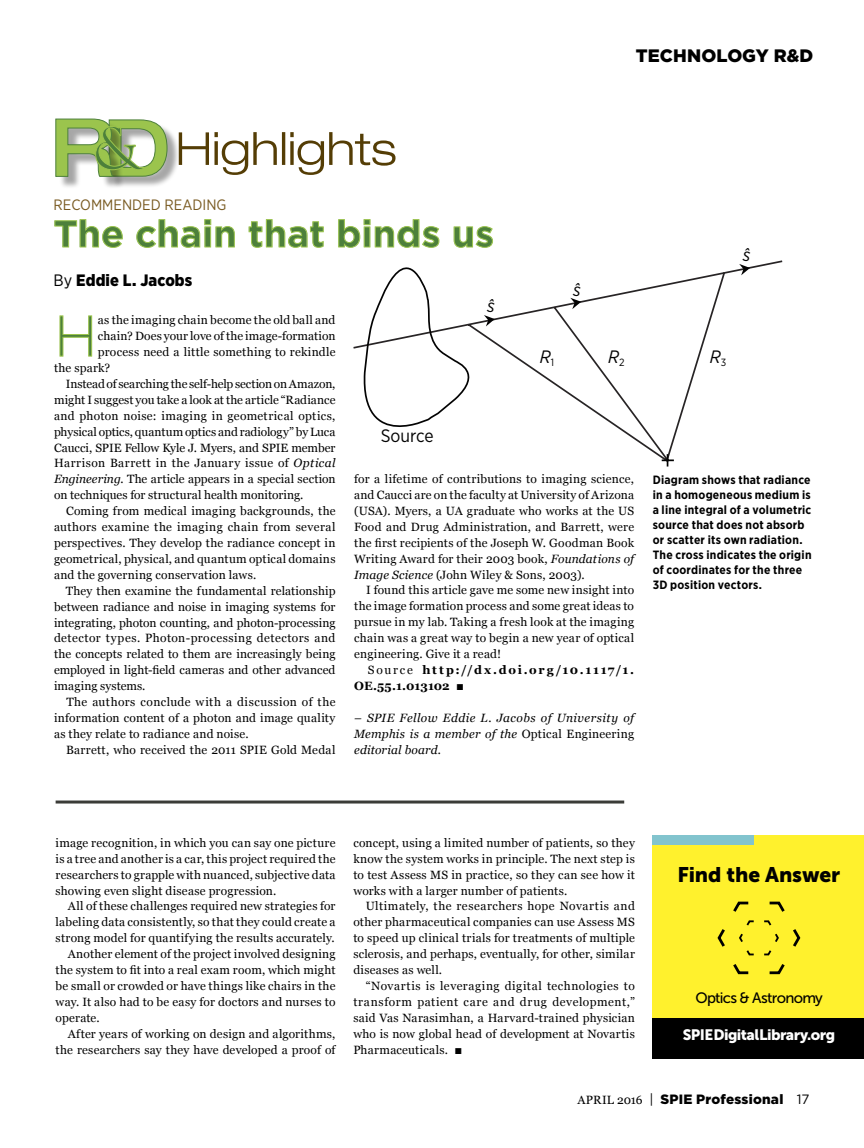
<style>
.page{position:relative;width:864px;height:1148px;background:#fff}
.page>*{position:absolute;margin:0;border:0;box-sizing:border-box;transform-origin:0 0}
.t1{font:300 57.45px "Gotham";color:#4d803b}
.t2{font:700 37.5px "Gotham";color:#4d803b}
.t3{font:900 30px "Gotham";color:#000}
.t4{font:21px "Museo Sans 900";letter-spacing:-.005em;color:#000}
.t5{font:900 18px "Gotham";letter-spacing:.005em;color:#000}
.t6{font:italic 18px "Gotham Narrow";color:#030303}
.t7{font:18px "Gotham Narrow";color:#030303}
.t8{font:900 16.5px "Gotham Narrow";letter-spacing:.005em;color:#000}
.t9{font:15px "Museo Sans 900";letter-spacing:-.035em;color:#fff}
.t10{font:15px "Gotham Narrow";color:#795a21}
.t11{font:15px "Museo Sans 500";letter-spacing:-.045em;color:#000}
.t12{font:900 13.5px "Gotham";letter-spacing:.015em;color:#000}
.t13{font:12px/15.9px "Georgia";letter-spacing:.015em;color:#000;text-align:justify}
.t14{font:700 12px/15px "Gotham Narrow";letter-spacing:.02em;color:#000}
.t15{font:12px "Georgia";letter-spacing:-.005em;color:#000}
.t16{font:12px "Georgia";letter-spacing:-.01em;color:#000}
.t17{font:italic 12px/15.9px "Georgia";letter-spacing:.02em;color:#000;text-align:justify}
.t18{font:12px "Georgia";letter-spacing:.04em;color:#000}
.t19{font:700 12px/15.9px "Georgia";letter-spacing:.14em;color:#000}
.t20{font:12px "Georgia";letter-spacing:.045em;color:#000}
.s1{font-weight:400}
.s2{font-style:italic}
.s3{font-style:normal}
.s4{font-family:"Georgia";font-weight:400;font-size:12px}
</style>
<div class="page">
<div style="left:653px;top:835px;width:211px;height:222px;background:#fff12d"></div>
<div style="left:653px;top:1018px;width:211px;height:40px;background:#000"></div>
<svg style="left:717px;top:901px;width:84px;height:74px"></svg>
<div style="left:112px;top:122px;width:68px;height:67px;background:#000;opacity:.35"></div>
<div style="left:59px;top:121px;width:67px;height:68px;background:#000;opacity:.35"></div>
<svg style="left:55px;top:119px;width:112px;height:58px"></svg>
<svg style="left:179px;top:132px;width:217px;height:43px"></svg>
<svg style="left:54px;top:219px;width:69px;height:29px"></svg>
<svg style="left:136px;top:219px;width:99px;height:29px"></svg>
<svg style="left:249px;top:219px;width:75px;height:29px"></svg>
<svg style="left:338px;top:219px;width:101px;height:29px"></svg>
<svg style="left:454px;top:226px;width:39px;height:20px"></svg>
<svg style="left:60px;top:315px;width:32px;height:41px"></svg>
<hr style="left:56px;top:800px;width:568px;height:3px;background:#3b3c38">
<svg style="left:354px;top:261px;width:428px;height:87px"></svg>
<svg style="left:360px;top:246px;width:316px;height:220px"></svg>
<div style="left:653px;top:835px;width:101px;height:9px;background:#82c4ce"></div>
<h3 class="t5" style="left:636px;top:43px;width:179px">TECHNOLOGY R&amp;D</h3>
<p class="t10" style="left:54px;top:195px;width:174px">RECOMMENDED READING</p>
<h2 class="t2" style="left:54px;top:209px;width:442px">The chain that binds us</h2>
<h3 class="t8" style="left:54px;top:269px;width:140px"><span class="s1">By</span> Eddie L. Jacobs</h3>
<h1 class="t1" style="left:54px;top:299px;width:45px">H</h1>
<p class="t13" style="left:98px;top:312px;width:239px">as the imaging chain become the old ball and</p>
<h3 class="t6" style="left:741px;top:244px;width:10px">ˆs</h3>
<h3 class="t6" style="left:572px;top:279px;width:10px">ˆs</h3>
<h3 class="t6" style="left:486px;top:294px;width:10px">ˆs</h3>
<p class="t13" style="left:98px;top:327px;width:239px">chain? Does your love of the image-formation</p>
<p class="t13" style="left:98px;top:343px;width:239px">process need a little something to rekindle</p>
<p class="t13" style="left:54px;top:359px;width:58px">the spark?</p>
<p class="t16" style="left:66px;top:375px;width:271px">Instead of searching the self-help section on Amazon,</p>
<p class="t13" style="left:54px;top:391px;width:283px">might I suggest you take a look at the article “Radiance</p>
<p class="t13" style="left:54px;top:407px;width:283px">and photon noise: imaging in geometrical optics,</p>
<p class="t16" style="left:54px;top:423px;width:283px">physical optics, quantum optics and radiology” by Luca</p>
<p class="t15" style="left:54px;top:438px;width:283px">Caucci, SPIE Fellow Kyle J. Myers, and SPIE member</p>
<p class="t18" style="left:54px;top:454px;width:283px">Harrison Barrett in the January issue of <span class="s2">Optical</span></p>
<p class="t13" style="left:54px;top:471px;width:283px"><span class="s2">Engineering.</span> The article appears in a special section</p>
<p class="t13" style="left:54px;top:486px;width:251px">on techniques for structural health monitoring.</p>
<p class="t13" style="left:66px;top:502px;width:271px">Coming from medical imaging backgrounds, the</p>
<p class="t18" style="left:54px;top:518px;width:283px">authors examine the imaging chain from several</p>
<p class="t13" style="left:54px;top:534px;width:283px">perspectives. They develop the radiance concept in</p>
<p class="t13" style="left:54px;top:550px;width:283px">geometrical, physical, and quantum optical domains</p>
<p class="t13" style="left:54px;top:566px;width:204px">and the governing conservation laws.</p>
<p class="t13" style="left:66px;top:582px;width:271px">They then examine the fundamental relationship</p>
<p class="t13" style="left:54px;top:598px;width:283px">between radiance and noise in imaging systems for</p>
<p class="t15" style="left:54px;top:613px;width:283px">integrating, photon counting, and photon-processing</p>
<p class="t20" style="left:54px;top:629px;width:283px">detector types. Photon-processing detectors and</p>
<p class="t13" style="left:54px;top:645px;width:283px">the concepts related to them are increasingly being</p>
<p class="t15" style="left:54px;top:661px;width:283px">employed in light-field cameras and other advanced</p>
<p class="t13" style="left:54px;top:677px;width:93px">imaging systems.</p>
<p class="t13" style="left:66px;top:693px;width:271px">The authors conclude with a discussion of the</p>
<p class="t13" style="left:54px;top:709px;width:283px">information content of a photon and image quality</p>
<p class="t13" style="left:54px;top:725px;width:196px">as they relate to radiance and noise.</p>
<p class="t13" style="left:66px;top:741px;width:271px">Barrett, who received the 2011 SPIE Gold Medal</p>
<h3 class="t6" style="left:540px;top:346px;width:16px">R<sub>1</sub></h3>
<h3 class="t6" style="left:710px;top:346px;width:18px">R<sub>3</sub></h3>
<h3 class="t6" style="left:608px;top:346px;width:18px">R<sub>2</sub></h3>
<h3 class="t7" style="left:381px;top:424px;width:54px">Source</h3>
<p class="t13" style="left:354px;top:470px;width:281px">for a lifetime of contributions to imaging science, and Caucci are on the faculty at University of Arizona (USA). Myers, a UA graduate who works at the US Food and Drug Administration, and Barrett, were the first recipients of the Joseph W. Goodman Book Writing Award for their 2003 book, <span class="s2">Foundations of Image Science</span> (John Wiley &amp; Sons, 2003).</p>
<p class="t13" style="left:354px;top:582px;width:281px;text-indent:12px">I found this article gave me some new insight into the image formation process and some great ideas to pursue in my lab. Taking a fresh look at the imaging chain was a great way to begin a new year of optical engineering. Give it a read!</p>
<p class="t19" style="left:354px;top:661px;width:281px;text-indent:14px"><span class="s1">Source</span> http://dx.doi.org/10.1117/1.<br>OE.55.1.013102</p>
<p class="t14" style="left:653px;top:472px;width:160px">Diagram shows that radiance in a homogeneous medium is a line integral of a volumetric source that does not absorb or scatter its own radiation.<br>The cross indicates the origin of coordinates for the three<br>3D position vectors.</p>
<h3 class="t3" style="left:456px;top:658px;width:10px">.</h3>
<p class="t17" style="left:354px;top:709px;width:281px">– SPIE Fellow Eddie L. Jacobs of University of Memphis is a member of the <span class="s3">Optical Engineering </span>editorial board.</p>
<p class="t13" style="left:56px;top:834px;width:281px">image recognition, in which you can say one picture is a tree and another is a car, this project required the researchers to grapple with nuanced, subjective data showing even slight disease progression.</p>
<p class="t13" style="left:68px;top:897px;width:269px">All of these challenges required new strategies for</p>
<p class="t13" style="left:56px;top:913px;width:281px">labeling data consistently, so that they could create a</p>
<p class="t13" style="left:56px;top:929px;width:281px">strong model for quantifying the results accurately.</p>
<p class="t13" style="left:68px;top:945px;width:269px">Another element of the project involved designing</p>
<p class="t13" style="left:56px;top:961px;width:281px">the system to fit into a real exam room, which might</p>
<p class="t13" style="left:56px;top:977px;width:281px">be small or crowded or have things like chairs in the</p>
<p class="t13" style="left:56px;top:993px;width:281px">way. It also had to be easy for doctors and nurses to</p>
<p class="t13" style="left:56px;top:1009px;width:46px">operate.</p>
<p class="t13" style="left:68px;top:1025px;width:269px">After years of working on design and algorithms,</p>
<p class="t13" style="left:56px;top:1041px;width:281px">the researchers say they have developed a proof of</p>
<p class="t13" style="left:353px;top:834px;width:283px">concept, using a limited number of patients, so they know the system works in principle. The next step is to test Assess MS in practice, so they can see how it works with a larger number of patients.</p>
<p class="t13" style="left:353px;top:897px;width:283px;text-indent:12px">Ultimately, the researchers hope Novartis and other pharmaceutical companies can use Assess MS to speed up clinical trials for treatments of multiple sclerosis, and perhaps, eventually, for other, similar diseases as well.</p>
<p class="t13" style="left:353px;top:977px;width:283px;text-indent:12px">“Novartis is leveraging digital technologies to transform patient care and drug development,” said Vas Narasimhan, a Harvard-trained physician who is now global head of development at Novartis Pharmaceuticals.</p>
<h3 class="t3" style="left:454px;top:1022px;width:10px">.</h3>
<h3 class="t4" style="left:678px;top:862px;width:164px">Find the Answer</h3>
<p class="t11" style="left:695px;top:989px;width:129px">Optics &amp; Astronomy</p>
<p class="t9" style="left:683px;top:1026px;width:154px">SPIEDigitalLibrary.org</p>
<p class="t12" style="left:577px;top:1090px;width:234px"><span class="s4">APRIL 2016</span> <span class="s1">|</span> SPIE Professional <span class="s1">17</span></p>
</div>
